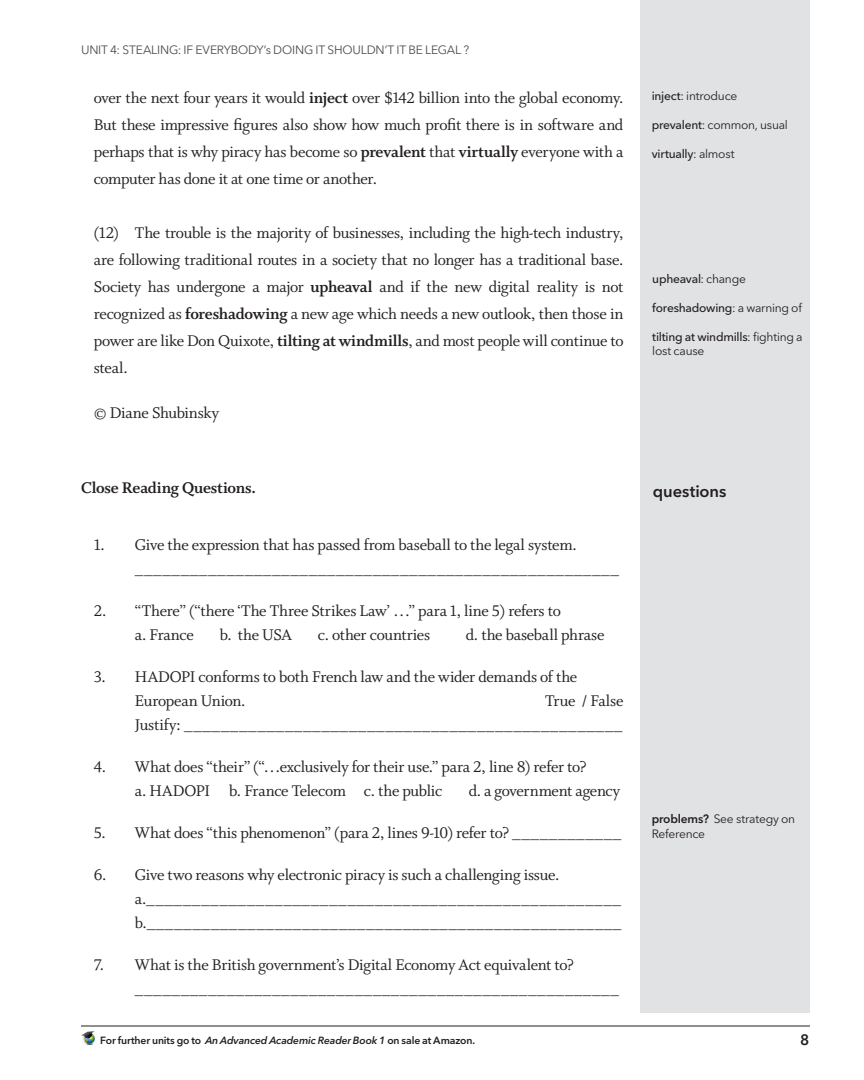
<style>
.page{position:relative;width:864px;height:1080px;background:#fff}
.page>*{position:absolute;margin:0;border:0;box-sizing:border-box;transform-origin:0 0}
.t1{font:17.25px/27px "Whitman Roman LF";letter-spacing:-.02em;color:#231f20;text-align:justify}
.t2{font:17.25px "Whitman Bold LF";letter-spacing:-.01em;color:#231f20}
.t3{font:600 16.5px "Avenir Next LT Pro";letter-spacing:-.005em;color:#231f20}
.t4{font:600 15px "Avenir Next LT Pro";color:#231f20}
.t5{font:12px/14.4px "Avenir Next LT Pro";letter-spacing:-.02em;color:#231f20}
.t6{font:500 12px "Avenir Next LT Pro";letter-spacing:-.02em;color:#231f20}
.t7{font:12px "Avenir Next LT Pro";letter-spacing:-.015em;color:#4b4c4d}
.t8{font:600 10.35px "Avenir Next LT Pro";letter-spacing:-.01em;color:#231f20}
.s1{font-family:"Whitman Bold LF"}
.s2{font-weight:500}
.s3{font-weight:400}
.s4{font-weight:600}
.s5{font-style:italic}
</style>
<div class="page">
<hr style="left:81px;top:1026px;width:729px;height:1px;background:#231f20">
<img style="left:81px;top:1032px;width:15px;height:13px">
<div style="left:641px;top:0;width:169px;height:1013px;background:#e1e2e4"></div>
<p class="t7" style="left:81px;top:43px;width:390px">UNIT 4: STEALING: IF EVERYBODY’s DOING IT SHOULDN’T IT BE LEGAL ?</p>
<p class="t1" style="left:94px;top:85px;width:531px">over the next four years it would <span class="s1">inject</span> over $142 billion into the global economy.<br>But these impressive figures also show how much profit there is in software and perhaps that is why piracy has become so <span class="s1">prevalent</span> that <span class="s1">virtually</span> everyone with a computer has done it at one time or another.</p>
<p class="t1" style="left:94px;top:220px;width:531px">(12) The trouble is the majority of businesses, including the high-tech industry, are following traditional routes in a society that no longer has a traditional base.<br>Society has undergone a major <span class="s1">upheaval</span> and if the new digital reality is not recognized as <span class="s1">foreshadowing</span> a new age which needs a new outlook, then those in power are like Don Quixote, <span class="s1">tilting at windmills</span>, and most people will continue to steal.</p>
<p class="t1" style="left:94px;top:400px;width:127px">© Diane Shubinsky</p>
<p class="t2" style="left:81px;top:478px;width:177px">Close Reading Questions.</p>
<p class="t1" style="left:94px;top:532px;width:484px">1. Give the expression that has passed from baseball to the legal system.</p>
<p class="t1" style="left:135px;top:556px;width:486px">_____________________________________________________</p>
<p class="t1" style="left:94px;top:598px;width:469px">2. “There” (“there ‘The Three Strikes Law’ …” para 1, line 5) refers to</p>
<p class="t1" style="left:135px;top:622px;width:60px">a. France</p>
<p class="t1" style="left:220px;top:622px;width:74px">b. the USA</p>
<p class="t1" style="left:318px;top:622px;width:114px">c. other countries</p>
<p class="t1" style="left:466px;top:622px;width:140px">d. the baseball phrase</p>
<p class="t1" style="left:135px;top:665px;width:444px;line-height:24px;text-indent:-41px">3. HADOPI conforms to both French law and the wider demands of the<br>European Union.</p>
<p class="t1" style="left:545px;top:688px;width:80px">True / False</p>
<p class="t1" style="left:135px;top:712px;width:489px">Justify: ________________________________________________</p>
<p class="t1" style="left:94px;top:754px;width:494px">4. What does “their” (“…exclusively for their use.” para 2, line 8) refer to?</p>
<p class="t1" style="left:135px;top:778px;width:309px">a. HADOPI b. France Telecom c. the public</p>
<p class="t1" style="left:469px;top:778px;width:153px">d. a government agency</p>
<p class="t1" style="left:94px;top:820px;width:529px">5. What does “this phenomenon” (para 2, lines 9-10) refer to? ____________</p>
<p class="t1" style="left:94px;top:862px;width:467px">6. Give two reasons why electronic piracy is such a challenging issue.</p>
<p class="t1" style="left:135px;top:886px;width:488px">a.____________________________________________________</p>
<p class="t1" style="left:135px;top:910px;width:488px">b.____________________________________________________</p>
<p class="t1" style="left:94px;top:952px;width:482px">7. What is the British government’s Digital Economy Act equivalent to?</p>
<p class="t1" style="left:135px;top:976px;width:486px">_____________________________________________________</p>
<p class="t5" style="left:652px;top:89px;width:87px"><span class="s2">inject</span>: introduce</p>
<p class="t5" style="left:652px;top:117px;width:138px"><span class="s2">prevalent</span>: common, usual</p>
<p class="t6" style="left:652px;top:146px;width:84px">virtually<span class="s3">: almost</span></p>
<p class="t6" style="left:652px;top:272px;width:95px">upheaval<span class="s3">: change</span></p>
<p class="t6" style="left:652px;top:301px;width:151px">foreshadowing<span class="s3">: a warning of</span></p>
<p class="t5" style="left:652px;top:330px;width:152px"><span class="s2">tilting at windmills</span>: fighting a lost cause</p>
<p class="t3" style="left:653px;top:482px;width:75px">questions</p>
<p class="t5" style="left:652px;top:812px;width:145px"><span class="s4">problems?</span> See strategy on<br>Reference</p>
<p class="t8" style="left:100px;top:1034px;width:377px">For further units go to <span class="s5">An Advanced Academic Reader Book 1</span> on sale at Amazon.</p>
<p class="t4" style="left:800px;top:1030px;width:11px">8</p>
</div>
